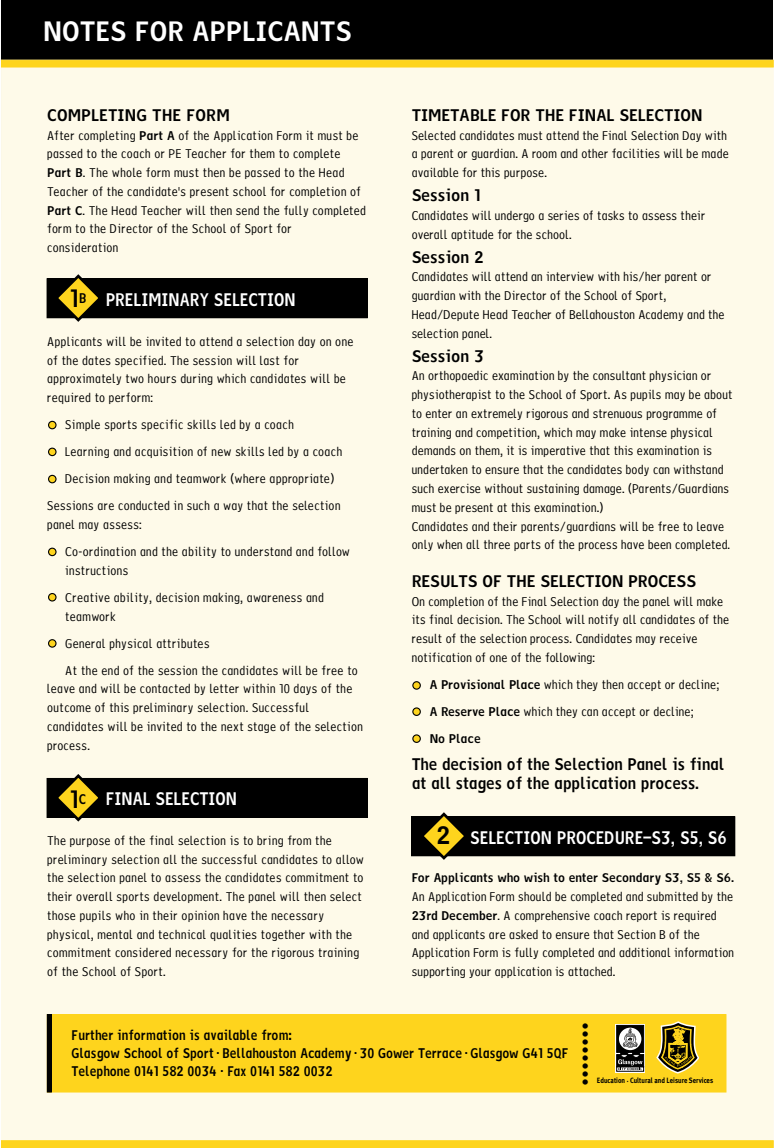
<style>
.page{position:relative;width:774px;height:1148px;background:#fff}
.page>*{position:absolute;margin:0;border:0;box-sizing:border-box;transform-origin:0 0}
.t1{font:30px "AF Interface Two";color:#fff}
.t2{font:30px "Meta Plus Bold Caps";color:#000}
.t3{font:27px "AF Interface Two";color:#000;scale:.9 1}
.t4{font:19.5px "AF Interface Two";color:#fff;scale:.9 1}
.t5{font:18px "AF Interface Two";letter-spacing:-.005em;color:#000}
.t6{font:18px/18.8px "AF Interface Two";letter-spacing:-.005em;color:#000;scale:.95 1}
.t7{font:15px/18px "AF Interface Two";color:#000;scale:.9 1}
.t8{font:13.5px/18.8px "AF Interface One";letter-spacing:-.005em;color:#000}
.t9{font:13.5px "AF Interface Two";letter-spacing:-.005em;color:#000}
.t10{font:700 7.65px "Meta Plus";color:#000;scale:.88 1}
.s1{font-family:"AF Interface Two"}
.s2{font-size:15px}
.s3{font-size:27px}
.s4{font-size:27px;color:#000}
</style>
<div class="page">
<div style="left:1px;top:1px;width:772px;height:219px;background:#000"></div>
<div style="left:1px;top:60px;width:772px;height:1087px;background:#fefae9"></div>
<div style="left:1px;top:60px;width:772px;height:7px;background:#fed41d;border:1px solid #fed41d"></div>
<div style="left:1px;top:1140px;width:772px;height:7px;background:#fed41d;border:1px solid #fed41d"></div>
<div style="left:47px;top:1014px;width:679px;height:78px;background:#fed41d"></div>
<hr style="left:47px;top:1014px;width:4px;height:78px;background:#000">
<div style="left:47px;top:1014px;width:5px;height:78px;border:1px solid #000"></div>
<svg style="left:656px;top:1021px;width:43px;height:53px"></svg>
<div style="left:47px;top:279px;width:320px;height:39px;background:#000"></div>
<div style="left:47px;top:278px;width:321px;height:40px;border:1px solid #000"></div>
<svg style="left:53px;top:274px;width:51px;height:48px"></svg>
<div style="left:47px;top:778px;width:320px;height:39px;background:#000"></div>
<svg style="left:53px;top:774px;width:51px;height:48px"></svg>
<div style="left:412px;top:816px;width:323px;height:39px;background:#000"></div>
<div style="left:411px;top:816px;width:324px;height:40px;border:1px solid #000"></div>
<svg style="left:418px;top:812px;width:52px;height:48px"></svg>
<div style="left:49px;top:421px;width:7px;height:8px;background:#fed41d;border-radius:50%"></div>
<div style="left:48px;top:421px;width:9px;height:8px;border:1px solid #000;border-radius:50%"></div>
<svg style="left:49px;top:548px;width:7px;height:7px"></svg>
<div style="left:48px;top:547px;width:9px;height:9px;border:1px solid #000;border-radius:50%"></div>
<div style="left:413px;top:681px;width:7px;height:8px;background:#fed41d;border-radius:50%"></div>
<div style="left:412px;top:681px;width:9px;height:8px;border:1px solid #000;border-radius:50%"></div>
<svg style="left:413px;top:708px;width:7px;height:7px"></svg>
<div style="left:412px;top:707px;width:9px;height:9px;border:1px solid #000;border-radius:50%"></div>
<svg style="left:413px;top:735px;width:7px;height:7px"></svg>
<div style="left:412px;top:734px;width:9px;height:9px;border:1px solid #000;border-radius:50%"></div>
<div style="left:49px;top:593px;width:7px;height:8px;background:#fed41d;border-radius:50%"></div>
<div style="left:48px;top:593px;width:9px;height:8px;border:1px solid #000;border-radius:50%"></div>
<div style="left:49px;top:639px;width:7px;height:8px;background:#fed41d;border-radius:50%"></div>
<div style="left:48px;top:639px;width:9px;height:8px;border:1px solid #000;border-radius:50%"></div>
<svg style="left:49px;top:448px;width:7px;height:7px"></svg>
<div style="left:48px;top:447px;width:9px;height:9px;border:1px solid #000;border-radius:50%"></div>
<div style="left:49px;top:475px;width:7px;height:8px;background:#fed41d;border-radius:50%"></div>
<div style="left:48px;top:475px;width:9px;height:8px;border:1px solid #000;border-radius:50%"></div>
<svg style="left:615px;top:1024px;width:30px;height:48px"></svg>
<svg style="left:616px;top:1025px;width:28px;height:45px"></svg>
<h1 class="t1" style="left:43px;top:20px;width:311px">NOTES FOR APPLICANTS</h1>
<h3 class="t5" style="left:47px;top:109px;width:184px">COMPLETING THE FORM</h3>
<p class="t8" style="left:47px;top:127px;width:320px">After completing <span class="s1">Part A</span> of the Application Form it must be passed to the coach or PE Teacher for them to complete <span class="s1">Part B</span>. The whole form must then be passed to the Head Teacher of the candidate's present school for completion of <span class="s1">Part C</span>. The Head Teacher will then send the fully completed form to the Director of the School of Sport for consideration</p>
<h2 class="t3" style="left:70px;top:289px;width:20px">1<span class="s2">B</span></h2>
<h3 class="t4" style="left:106px;top:292px;width:212px">PRELIMINARY SELECTION</h3>
<p class="t8" style="left:47px;top:333px;width:308px">Applicants will be invited to attend a selection day on one of the dates specified. The session will last for approximately two hours during which candidates will be required to perform:</p>
<p class="t8" style="left:65px;top:416px;width:230px">Simple sports specific skills led by a coach</p>
<p class="t8" style="left:65px;top:443px;width:279px">Learning and acquisition of new skills led by a coach</p>
<p class="t8" style="left:65px;top:470px;width:271px">Decision making and teamwork (where appropriate)</p>
<p class="t8" style="left:47px;top:497px;width:295px">Sessions are conducted in such a way that the selection</p>
<p class="t8" style="left:65px;top:512px;width:287px;line-height:27px;text-indent:-18px">panel may assess:<br>Co-ordination and the ability to understand and follow</p>
<p class="t8" style="left:65px;top:557px;width:260px;line-height:27px">instructions<br>Creative ability, decision making, awareness and</p>
<p class="t8" style="left:65px;top:603px;width:294px;line-height:27px">teamwork<br>General physical attributes<br>At the end of the session the candidates will be free to</p>
<p class="t8" style="left:47px;top:680px;width:317px">leave and will be contacted by letter within 10 days of the outcome of this preliminary selection. Successful candidates will be invited to the next stage of the selection process.</p>
<p class="t7" style="left:70px;top:791px;width:28px"><span class="s3">1</span>Cµ</p>
<h3 class="t4" style="left:106px;top:792px;width:147px">FINAL SELECTION</h3>
<p class="t8" style="left:47px;top:832px;width:319px">The purpose of the final selection is to bring from the preliminary selection all the successful candidates to allow the selection panel to assess the candidates commitment to their overall sports development. The panel will then select those pupils who in their opinion have the necessary physical, mental and technical qualities together with the commitment considered necessary for the rigorous training of the School of Sport.</p>
<h3 class="t5" style="left:412px;top:109px;width:292px">TIMETABLE FOR THE FINAL SELECTION</h3>
<p class="t8" style="left:412px;top:127px;width:319px">Selected candidates must attend the Final Selection Day with a parent or guardian. A room and other facilities will be made available for this purpose.</p>
<h3 class="t5" style="left:412px;top:189px;width:70px">Session 1</h3>
<p class="t8" style="left:412px;top:207px;width:295px">Candidates will undergo a series of tasks to assess their overall aptitude for the school.</p>
<h3 class="t5" style="left:412px;top:250px;width:74px">Session 2</h3>
<p class="t8" style="left:412px;top:268px;width:315px">Candidates will attend an interview with his/her parent or guardian with the Director of the School of Sport, Head/Depute Head Teacher of Bellahouston Academy and the selection panel.</p>
<h3 class="t5" style="left:412px;top:349px;width:74px">Session 3</h3>
<p class="t8" style="left:412px;top:367px;width:323px">An orthopaedic examination by the consultant physician or physiotherapist to the School of Sport. As pupils may be about to enter an extremely rigorous and strenuous programme of training and competition, which may make intense physical demands on them, it is imperative that this examination is undertaken to ensure that the candidates body can withstand such exercise without sustaining damage. (Parents/Guardians must be present at this examination.)<br>Candidates and their parents/guardians will be free to leave only when all three parts of the process have been completed.</p>
<h3 class="t5" style="left:412px;top:574px;width:286px">RESULTS OF THE SELECTION PROCESS</h3>
<p class="t8" style="left:412px;top:592px;width:319px">On completion of the Final Selection day the panel will make its final decision. The School will notify all candidates of the result of the selection process. Candidates may receive notification of one of the following:</p>
<p class="t8" style="left:430px;top:671px;width:291px;line-height:27px"><span class="s1">A Provisional Place</span> which they then accept or decline;<br><span class="s1">A Reserve Place</span> which they can accept or decline;</p>
<p class="t9" style="left:430px;top:733px;width:53px">No Place</p>
<h3 class="t6" style="left:412px;top:756px;width:331px">The decision of the Selection Panel is final at all stages of the application process.</h3>
<h3 class="t4" style="left:436px;top:830px;width:325px"><span class="s4">2</span> SELECTION PROCEDURE–S3, S5, S6</h3>
<p class="t9" style="left:412px;top:873px;width:324px">For Applicants who wish to enter Secondary S3, S5 &amp; S6.</p>
<p class="t8" style="left:412px;top:888px;width:324px">An Application Form should be completed and submitted by the <span class="s1">23rd December</span>. A comprehensive coach report is required and applicants are asked to ensure that Section B of the Application Form is fully completed and additional information supporting your application is attached.</p>
<p class="t7" style="left:72px;top:1027px;width:554px">Further information is available from:<br>Glasgow School of Sport . Bellahouston Academy . 30 Gower Terrace . Glasgow G41 5QF<br>Telephone 0141 582 0034 . Fax 0141 582 0032</p>
<h1 class="t2" style="left:560px;top:1086px;width:66px;rotate:-90deg">........</h1>
<p class="t10" style="left:597px;top:1077px;width:134px">Education . Cultural and Leisure Services</p>
</div>
